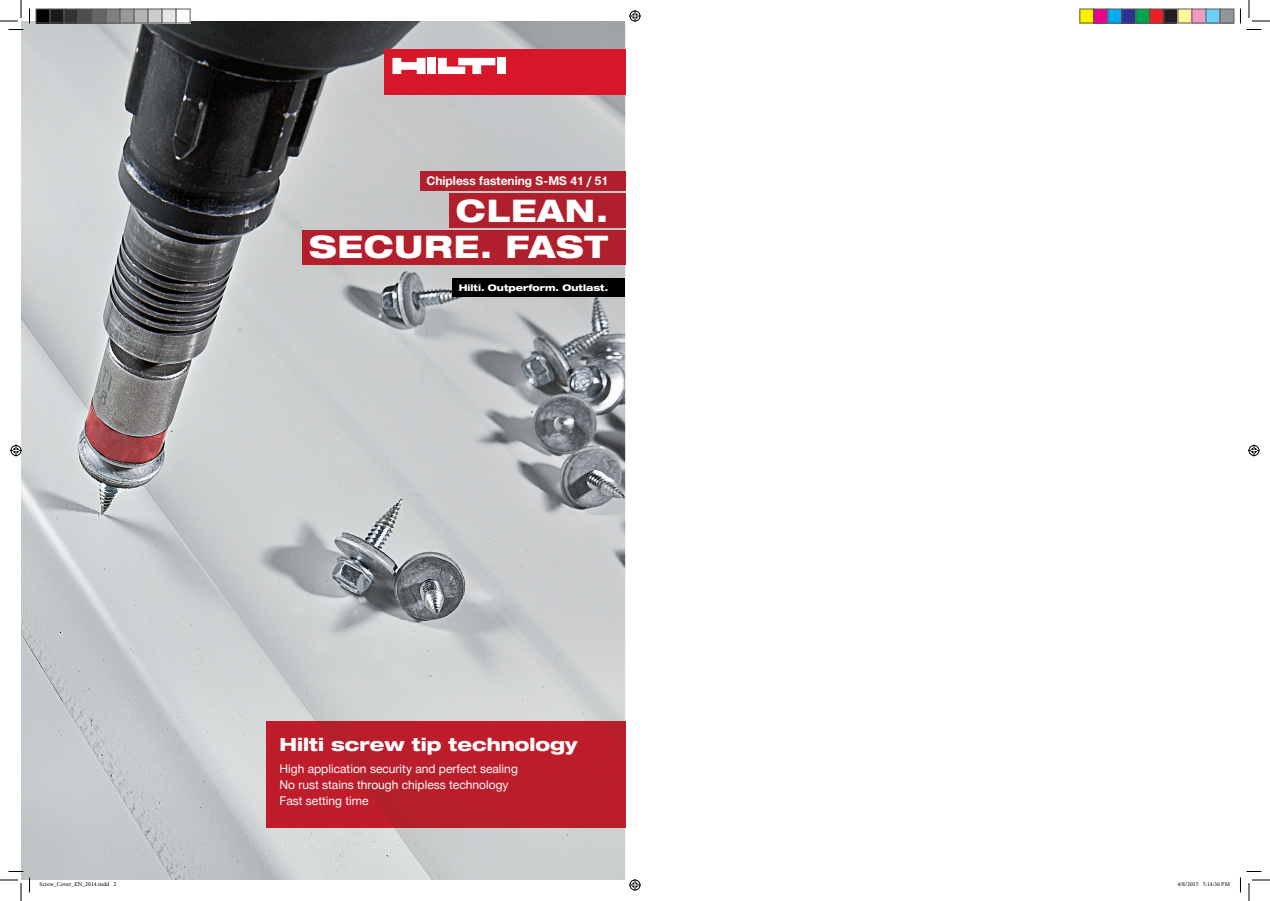
<style>
.page{position:relative;width:1270px;height:901px;background:#fff}
.page>*{position:absolute;margin:0;border:0;box-sizing:border-box;transform-origin:0 0}
.t1{font:800 expanded 31px "Hilti";letter-spacing:.03em;color:#fff}
.t2{font:800 expanded 18px "Hilti";color:#fff}
.t3{font:12px/16px "Hilti";color:#fff}
.t4{font:700 12px "Hilti";color:#fff}
.t5{font:800 expanded 9px "Hilti";color:#fff}
.t6{font:6px "Minion Pro";color:#000}
</style>
<div class="page">
<img style="left:21px;top:21px;width:604px;height:859px">
<div style="left:267px;top:721px;width:358px;height:106px;background:#bc1d2b"></div>
<div style="left:452px;top:278px;width:173px;height:19px;background:#000001"></div>
<div style="left:303px;top:230px;width:322px;height:34px;background:#b11f2c"></div>
<div style="left:449px;top:193px;width:176px;height:34px;background:#b0202c"></div>
<div style="left:420px;top:172px;width:205px;height:18px;background:#b1202c"></div>
<div style="left:384px;top:49px;width:241px;height:46px;background:#d71729"></div>
<div style="left:427px;top:58px;width:9px;height:16px;background:#fff"></div>
<div style="left:497px;top:58px;width:9px;height:16px;background:#fff"></div>
<svg style="left:392px;top:58px;width:33px;height:16px"></svg>
<svg style="left:438px;top:58px;width:57px;height:16px"></svg>
<svg style="left:1246px;top:29px;width:15px;height:1px"></svg>
<svg style="left:1246px;top:871px;width:15px;height:1px"></svg>
<svg style="left:0;top:0;width:30px;height:30px"></svg>
<svg style="left:0;top:871px;width:30px;height:30px"></svg>
<svg style="left:1248px;top:0;width:21px;height:22px"></svg>
<svg style="left:1248px;top:879px;width:21px;height:22px"></svg>
<svg style="left:629px;top:10px;width:12px;height:12px"></svg>
<svg style="left:629px;top:879px;width:12px;height:12px"></svg>
<svg style="left:10px;top:444px;width:12px;height:12px"></svg>
<svg style="left:1248px;top:444px;width:11px;height:12px"></svg>
<div style="left:36px;top:9px;width:14px;height:14px;background:#000"></div>
<div style="left:36px;top:9px;width:15px;height:15px;border:1px solid #595959"></div>
<div style="left:50px;top:9px;width:14px;height:14px;background:#1a1a1a"></div>
<div style="left:50px;top:9px;width:15px;height:15px;border:1px solid #595959"></div>
<div style="left:64px;top:9px;width:14px;height:14px;background:#333"></div>
<div style="left:64px;top:9px;width:15px;height:15px;border:1px solid #595959"></div>
<div style="left:78px;top:9px;width:14px;height:14px;background:#4d4d4d"></div>
<div style="left:78px;top:9px;width:15px;height:15px;border:1px solid #595959"></div>
<div style="left:92px;top:9px;width:14px;height:14px;background:#666"></div>
<div style="left:92px;top:9px;width:15px;height:15px;border:1px solid #595959"></div>
<div style="left:106px;top:9px;width:14px;height:14px;background:#808080"></div>
<div style="left:106px;top:9px;width:15px;height:15px;border:1px solid #595959"></div>
<div style="left:120px;top:9px;width:14px;height:14px;background:#999"></div>
<div style="left:120px;top:9px;width:15px;height:15px;border:1px solid #595959"></div>
<div style="left:134px;top:9px;width:14px;height:14px;background:#b3b3b3"></div>
<div style="left:134px;top:9px;width:15px;height:15px;border:1px solid #595959"></div>
<div style="left:148px;top:9px;width:14px;height:14px;background:#ccc"></div>
<div style="left:148px;top:9px;width:15px;height:15px;border:1px solid #595959"></div>
<div style="left:162px;top:9px;width:14px;height:14px;background:#e6e6e6"></div>
<div style="left:162px;top:9px;width:15px;height:15px;border:1px solid #595959"></div>
<div style="left:176px;top:9px;width:14px;height:14px;background:#fff"></div>
<div style="left:1079px;top:9px;width:14px;height:14px;background:#fff101"></div>
<div style="left:1079px;top:9px;width:15px;height:15px;border:1px solid #595959"></div>
<div style="left:1093px;top:9px;width:14px;height:14px;background:#ed028c"></div>
<div style="left:1093px;top:9px;width:15px;height:15px;border:1px solid #595959"></div>
<div style="left:1107px;top:9px;width:14px;height:14px;background:#00aeef"></div>
<div style="left:1107px;top:9px;width:15px;height:15px;border:1px solid #595959"></div>
<div style="left:1121px;top:9px;width:14px;height:14px;background:#2e3092"></div>
<div style="left:1121px;top:9px;width:15px;height:15px;border:1px solid #595959"></div>
<div style="left:1135px;top:9px;width:14px;height:14px;background:#00a54f"></div>
<div style="left:1135px;top:9px;width:15px;height:15px;border:1px solid #595959"></div>
<div style="left:1149px;top:9px;width:14px;height:14px;background:#ee1d23"></div>
<div style="left:1163px;top:9px;width:14px;height:14px;background:#231f20"></div>
<div style="left:1163px;top:9px;width:15px;height:15px;border:1px solid #595959"></div>
<div style="left:1177px;top:9px;width:14px;height:14px;background:#fff79a"></div>
<div style="left:1191px;top:9px;width:14px;height:14px;background:#f499c2"></div>
<div style="left:1205px;top:9px;width:14px;height:14px;background:#6bcff6"></div>
<div style="left:1219px;top:9px;width:14px;height:14px;background:#939598"></div>
<div style="left:1219px;top:9px;width:15px;height:15px;border:1px solid #595959"></div>
<p class="t4" style="left:426px;top:174px;width:183px">Chipless fastening S-MS 41 / 51</p>
<h1 class="t1" style="left:456px;top:193px;width:154px">CLEAN.</h1>
<h1 class="t1" style="left:309px;top:230px;width:300px">SECURE. FAST</h1>
<p class="t5" style="left:458px;top:282px;width:151px">Hilti. Outperform. Outlast.</p>
<h2 class="t2" style="left:279px;top:735px;width:299px">Hilti screw tip technology</h2>
<p class="t3" style="left:279px;top:761px;width:240px">High application security and perfect sealing<br>No rust stains through chipless technology<br>Fast setting time</p>
<p class="t6" style="left:40px;top:880px;width:78px">Screw_Cover_EN_2014.indd 2</p>
<p class="t6" style="left:1177px;top:880px;width:54px">4/8/2015 5:14:36 PM</p>
</div>
